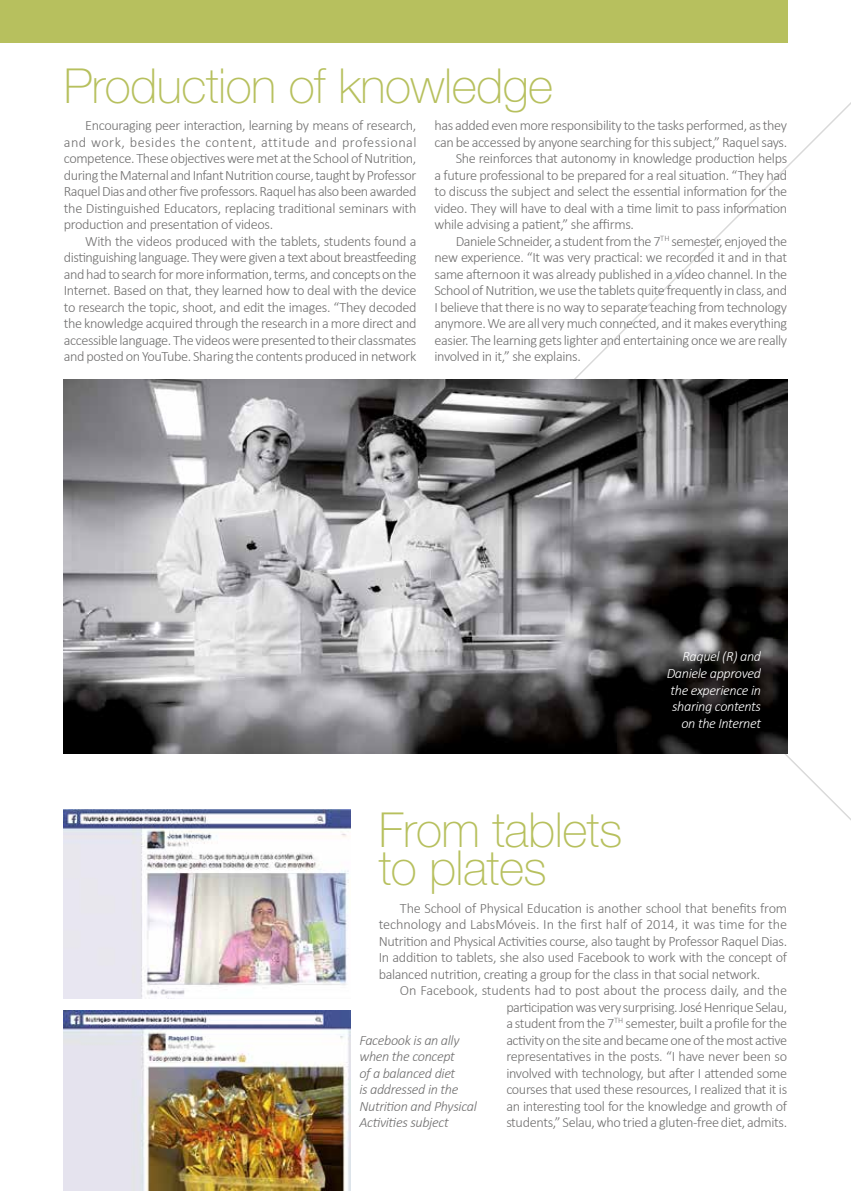
<style>
.page{position:relative;width:851px;height:1191px;background:#fff}
.page>*{position:absolute;margin:0;border:0;box-sizing:border-box;transform-origin:0 0}
.t1{font:100 48.3px/37.5px "Helvetica Neue";letter-spacing:-.01em;color:#b7c05e}
.t2{font:300 14.25px/16.5px "Calibri";letter-spacing:-.025em;color:#706f6f;text-align:justify}
.t3{font:italic 300 14.25px/16.5px "Calibri";letter-spacing:-.025em;color:#706f6f}
.t4{font:italic 300 14.25px/16.5px "Calibri";letter-spacing:-.025em;color:#fff;text-align:right}
</style>
<div class="page">
<svg style="left:490px;top:103px;width:360px;height:716px"></svg>
<img style="left:64px;top:380px;width:723px;height:373px">
<img style="left:64px;top:809px;width:287px;height:189px">
<img style="left:64px;top:1010px;width:287px;height:181px">
<div style="left:0;top:0;width:787px;height:43px;background:#b7c05e"></div>
<h1 class="t1" style="left:64px;top:67px;width:491px">Production of knowledge</h1>
<p class="t2" style="left:64px;top:117px;width:354px;text-indent:21px">Encouraging peer interaction, learning by means of research, and work, besides the content, attitude and professional competence. These objectives were met at the School of Nutrition, during the Maternal and Infant Nutrition course, taught by Professor Raquel Dias and other five professors. Raquel has also been awarded the Distinguished Educators, replacing traditional seminars with production and presentation of videos.</p>
<p class="t2" style="left:64px;top:233px;width:354px;text-indent:21px">With the videos produced with the tablets, students found a distinguishing language. They were given a text about breastfeeding and had to search for more information, terms, and concepts on the Internet. Based on that, they learned how to deal with the device to research the topic, shoot, and edit the images. “They decoded the knowledge acquired through the research in a more direct and accessible language. The videos were presented to their classmates and posted on YouTube. Sharing the contents produced in network</p>
<p class="t2" style="left:434px;top:117px;width:354px">has added even more responsibility to the tasks performed, as they</p>
<p class="t2" style="left:434px;top:134px;width:354px">can be accessed by anyone searching for this subject,” Raquel says.</p>
<p class="t2" style="left:455px;top:150px;width:333px">She reinforces that autonomy in knowledge production helps</p>
<p class="t2" style="left:434px;top:167px;width:354px">a future professional to be prepared for a real situation. “They had</p>
<p class="t2" style="left:434px;top:183px;width:354px">to discuss the subject and select the essential information for the</p>
<p class="t2" style="left:434px;top:200px;width:354px">video. They will have to deal with a time limit to pass information</p>
<p class="t2" style="left:434px;top:216px;width:201px">while advising a patient,” she affirms.</p>
<p class="t2" style="left:455px;top:233px;width:333px">Daniele Schneider, a student from the 7<sup>TH</sup> semester, enjoyed the</p>
<p class="t2" style="left:434px;top:249px;width:354px">new experience. “It was very practical: we recorded it and in that</p>
<p class="t2" style="left:434px;top:266px;width:354px">same afternoon it was already published in a video channel. In the</p>
<p class="t2" style="left:434px;top:282px;width:354px">School of Nutrition, we use the tablets quite frequently in class, and</p>
<p class="t2" style="left:434px;top:299px;width:354px">I believe that there is no way to separate teaching from technology</p>
<p class="t2" style="left:434px;top:315px;width:354px">anymore. We are all very much connected, and it makes everything</p>
<p class="t2" style="left:434px;top:332px;width:354px">easier. The learning gets lighter and entertaining once we are really</p>
<p class="t2" style="left:434px;top:348px;width:148px">involved in it,” she explains.</p>
<p class="t4" style="left:666px;top:648px;width:96px">Raquel (R) and<br>Daniele approved the experience in sharing contents on the Internet</p>
<h1 class="t1" style="left:378px;top:811px;width:245px">From tablets to plates</h1>
<p class="t2" style="left:378px;top:899px;width:410px;text-indent:21px">The School of Physical Education is another school that benefits from technology and LabsMóveis. In the first half of 2014, it was time for the Nutrition and Physical Activities course, also taught by Professor Raquel Dias.<br>In addition to tablets, she also used Facebook to work with the concept of balanced nutrition, creating a group for the class in that social network.</p>
<p class="t2" style="left:506px;top:982px;width:282px;text-indent:-106px">On Facebook, students had to post about the process daily, and the participation was very surprising. José Henrique Selau, a student from the 7<sup>TH</sup> semester, built a profile for the activity on the site and became one of the most active representatives in the posts. “I have never been so involved with technology, but after I attended some courses that used these resources, I realized that it is an interesting tool for the knowledge and growth of students,” Selau, who tried a gluten-free diet, admits.</p>
<p class="t3" style="left:359px;top:1031px;width:119px">Facebook is an ally when the concept<br>of a balanced diet<br>is addressed in the<br>Nutrition and Physical<br>Activities subject</p>
</div>
